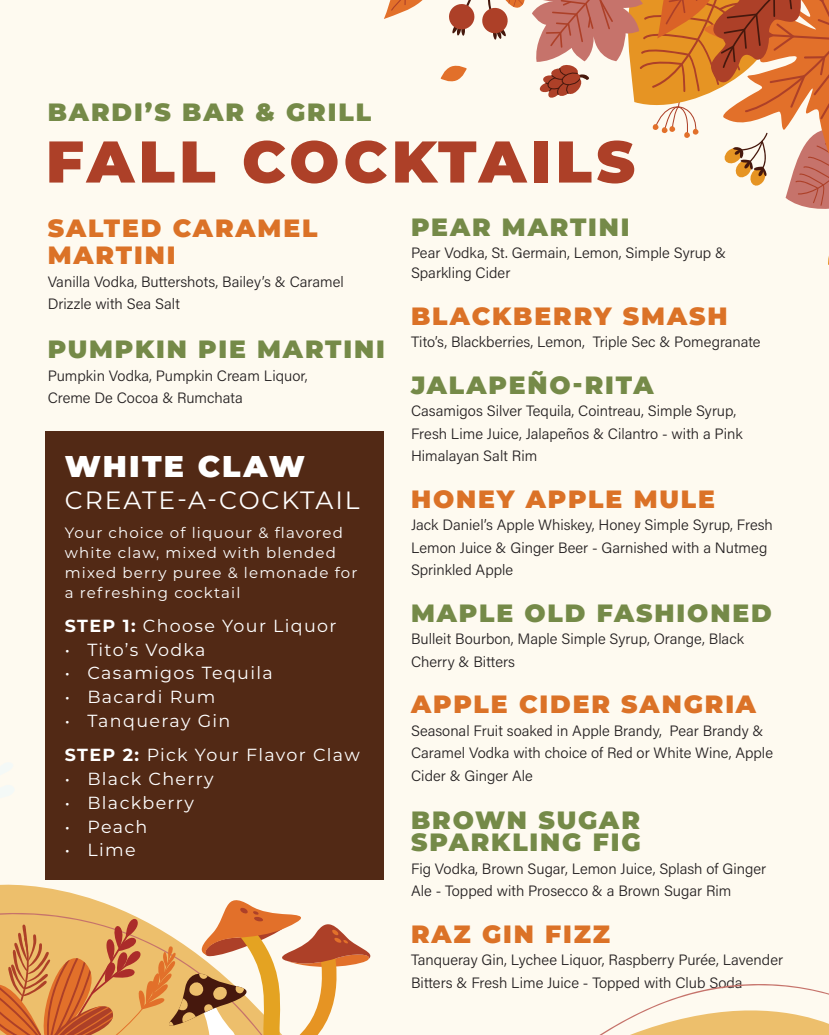
<style>
.page{position:relative;width:829px;height:1035px;background:#fff}
.page>*{position:absolute;margin:0;border:0;box-sizing:border-box;transform-origin:0 0}
.t1{font:900 58.75px "Montserrat";letter-spacing:.075em;color:#ad4028}
.t2{font:900 30px "Montserrat";letter-spacing:.075em;color:#fff}
.t3{font:900 25px/22.5px "Montserrat";letter-spacing:.075em;color:#758a48}
.t4{font:900 25px/27.5px "Montserrat";letter-spacing:.075em;color:#db7227}
.t5{font:25px "Montserrat";letter-spacing:.075em;color:#fff}
.t6{font:17.5px/34.6px "Montserrat";letter-spacing:.075em;color:#fff}
.t7{font:15px/22.5px "Acumin Variable Concept";color:#231f20}
.t8{font:15px/20px "Montserrat";letter-spacing:.075em;color:#fff}
.s1{font-weight:700}
</style>
<div class="page">
<div style="left:0;top:0;width:828px;height:1035px;background:#fefaf0"></div>
<div style="left:45px;top:431px;width:338px;height:448px;background:#522915"></div>
<svg style="left:599px;top:984px;width:229px;height:51px"></svg>
<svg style="left:384px;top:0;width:444px;height:209px"></svg>
<svg style="left:0;top:889px;width:371px;height:146px"></svg>
<h3 class="t3" style="left:48px;top:99px;width:324px">BARDI’S BAR &amp; GRILL</h3>
<h1 class="t1" style="left:46px;top:118px;width:590px">FALL COCKTAILS</h1>
<h3 class="t4" style="left:48px;top:213px;width:271px">SALTED CARAMEL<br>MARTINI</h3>
<p class="t7" style="left:48px;top:270px;width:297px">Vanilla Vodka, Buttershots, Bailey’s &amp; Caramel<br>Drizzle with Sea Salt</p>
<h3 class="t3" style="left:48px;top:336px;width:338px">PUMPKIN PIE MARTINI</h3>
<p class="t7" style="left:48px;top:364px;width:261px">Pumpkin Vodka, Pumpkin Cream Liquor,<br>Creme De Cocoa &amp; Rumchata</p>
<h2 class="t2" style="left:65px;top:444px;width:241px">WHITE CLAW</h2>
<h3 class="t5" style="left:65px;top:483px;width:296px">CREATE-A-COCKTAIL</h3>
<p class="t8" style="left:65px;top:522px;width:294px">Your choice of liquour &amp; flavored white claw, mixed with blended mixed berry puree &amp; lemonade for a refreshing cocktail</p>
<p class="t6" style="left:65px;top:608px;width:273px"><span class="s1">STEP 1:</span> Choose Your Liquor</p>
<p class="t6" style="left:65px;top:631px;width:142px">• Tito’s Vodka</p>
<p class="t6" style="left:65px;top:655px;width:209px">• Casamigos Tequila</p>
<p class="t6" style="left:65px;top:679px;width:152px">• Bacardi Rum</p>
<p class="t6" style="left:65px;top:703px;width:296px">• Tanqueray Gin<br><span class="s1">STEP 2:</span> Pick Your Flavor Claw</p>
<p class="t6" style="left:65px;top:761px;width:150px">• Black Cherry</p>
<p class="t6" style="left:65px;top:785px;width:130px">• Blackberry</p>
<p class="t6" style="left:65px;top:809px;width:84px">• Peach</p>
<p class="t6" style="left:65px;top:832px;width:72px">• Lime</p>
<h3 class="t3" style="left:411px;top:214px;width:220px">PEAR MARTINI</h3>
<p class="t7" style="left:411px;top:242px;width:316px;line-height:20px">Pear Vodka, St. Germain, Lemon, Simple Syrup &amp;<br>Sparkling Cider</p>
<h3 class="t4" style="left:411px;top:300px;width:318px">BLACKBERRY SMASH</h3>
<p class="t7" style="left:411px;top:330px;width:351px">Tito’s, Blackberries, Lemon, Triple Sec &amp; Pomegranate</p>
<h3 class="t3" style="left:411px;top:372px;width:244px">JALAPEÑO-RITA</h3>
<p class="t7" style="left:411px;top:399px;width:333px">Casamigos Silver Tequila, Cointreau, Simple Syrup,<br>Fresh Lime Juice, Jalapeños &amp; Cilantro - with a Pink<br>Himalayan Salt Rim</p>
<h3 class="t4" style="left:411px;top:483px;width:305px">HONEY APPLE MULE</h3>
<p class="t7" style="left:411px;top:513px;width:363px">Jack Daniel’s Apple Whiskey, Honey Simple Syrup, Fresh<br>Lemon Juice &amp; Ginger Beer - Garnished with a Nutmeg<br>Sprinkled Apple</p>
<h3 class="t3" style="left:411px;top:600px;width:362px">MAPLE OLD FASHIONED</h3>
<p class="t7" style="left:411px;top:627px;width:334px">Bulleit Bourbon, Maple Simple Syrup, Orange, Black<br>Cherry &amp; Bitters</p>
<h3 class="t4" style="left:411px;top:689px;width:346px">APPLE CIDER SANGRIA</h3>
<p class="t7" style="left:411px;top:719px;width:363px">Seasonal Fruit soaked in Apple Brandy, Pear Brandy &amp;<br>Caramel Vodka with choice of Red or White Wine, Apple<br>Cider &amp; Ginger Ale</p>
<h3 class="t3" style="left:411px;top:807px;width:231px">BROWN SUGAR<br>SPARKLING FIG</h3>
<p class="t7" style="left:411px;top:857px;width:356px">Fig Vodka, Brown Sugar, Lemon Juice, Splash of Ginger<br>Ale - Topped with Prosecco &amp; a Brown Sugar Rim</p>
<h3 class="t4" style="left:411px;top:919px;width:200px">RAZ GIN FIZZ</h3>
<p class="t7" style="left:411px;top:948px;width:373px">Tanqueray Gin, Lychee Liquor, Raspberry Purée, Lavender<br>Bitters &amp; Fresh Lime Juice - Topped with Club Soda</p>
</div>
